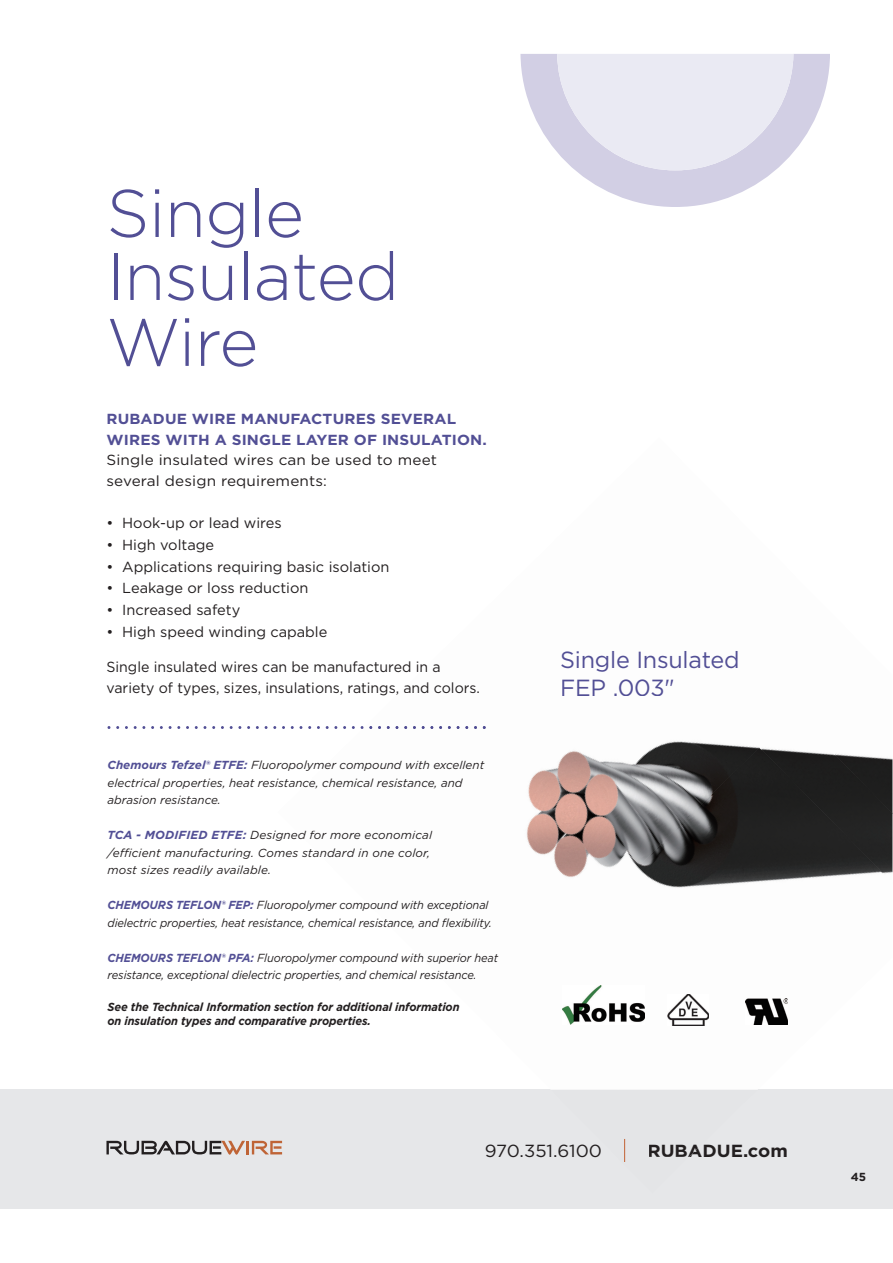
<style>
.page{position:relative;width:893px;height:1263px;background:#fff}
.page>*{position:absolute;margin:0;border:0;box-sizing:border-box;transform-origin:0 0}
.t1{font:300 67.05px/64.5px "Gotham";letter-spacing:-.01em;color:#524f95}
.t2{font:23.4px/28px "Gotham";letter-spacing:-.01em;color:#524f95}
.t3{font:17.55px "Gotham";color:#231f20;scale:1.05 1}
.t4{font:700 17.55px "Gotham";color:#231f20;scale:1.05 1}
.t5{font:14.55px/20.4px "Gotham";color:#231f20}
.t6{font:700 14.55px/20.4px "Gotham";letter-spacing:.01em;color:#524f95;scale:1.05 1}
.t7{font:14.55px/20.4px "Gotham";color:#231f20;scale:1.05 1}
.t8{font:italic 11.7px/17.5px "Gotham";letter-spacing:-.01em;color:#231f20;scale:.95 1}
.t9{font:italic 11.7px/17.5px "Gotham";letter-spacing:-.01em;color:#231f20}
.t10{font:italic 11.7px/17.5px "Gotham";letter-spacing:.01em;color:#231f20}
.t11{font:italic 700 11.7px/14px "Gotham";letter-spacing:-.01em;color:#231f20;scale:.95 1}
.t12{font:700 11.7px "Gotham";color:#231f20}
.s1{font-weight:700;color:#524f95}
.s2{font-weight:400;font-size:33px;color:#c26436}
</style>
<div class="page">
<svg style="left:520px;top:54px;width:310px;height:153px"></svg>
<svg style="left:557px;top:54px;width:236px;height:116px;background:#e5e4f0"></svg>
<div style="left:0;top:1090px;width:893px;height:119px;background:#e6e7e9"></div>
<svg style="left:106px;top:1141px;width:176px;height:14px"></svg>
<img style="left:760px;top:818px;width:133px;height:64px">
<img style="left:760px;top:749px;width:133px;height:69px">
<img style="left:526px;top:741px;width:234px;height:147px">
<img style="left:526px;top:741px;width:63px;height:38px">
<svg style="left:108px;top:726px;width:378px;height:3px"></svg>
<img style="left:562px;top:986px;width:82px;height:39px">
<img style="left:745px;top:999px;width:43px;height:26px">
<img style="left:668px;top:994px;width:41px;height:32px">
<h1 class="t1" style="left:106px;top:186px;width:294px">Single<br>Insulated<br>Wire</h1>
<p class="t6" style="left:106px;top:410px;width:364px">RUBADUE WIRE MANUFACTURES SEVERAL<br>WIRES WITH A SINGLE LAYER OF INSULATION.</p>
<p class="t7" style="left:106px;top:451px;width:316px">Single insulated wires can be used to meet several design requirements:</p>
<p class="t5" style="left:106px;top:514px;width:177px">• Hook-up or lead wires</p>
<p class="t5" style="left:106px;top:535px;width:109px">• High voltage</p>
<p class="t5" style="left:106px;top:557px;width:285px">• Applications requiring basic isolation</p>
<p class="t5" style="left:106px;top:579px;width:204px">• Leakage or loss reduction</p>
<p class="t5" style="left:106px;top:601px;width:135px">• Increased safety</p>
<p class="t5" style="left:106px;top:623px;width:222px">• High speed winding capable</p>
<p class="t5" style="left:106px;top:658px;width:375px">Single insulated wires can be manufactured in a variety of types, sizes, insulations, ratings, and colors.</p>
<p class="t9" style="left:108px;top:757px;width:378px"><span class="s1">Chemours Tefzel® ETFE:</span> Fluoropolymer compound with excellent electrical properties, heat resistance, chemical resistance, and abrasion resistance.</p>
<p class="t10" style="left:108px;top:827px;width:326px"><span class="s1">TCA - MODIFIED ETFE:</span> Designed for more economical /efficient manufacturing. Comes standard in one color, most sizes readily available.</p>
<p class="t8" style="left:108px;top:897px;width:406px"><span class="s1">CHEMOURS TEFLON® FEP:</span> Fluoropolymer compound with exceptional dielectric properties, heat resistance, chemical resistance, and flexibility.</p>
<p class="t8" style="left:108px;top:950px;width:413px"><span class="s1">CHEMOURS TEFLON® PFA:</span> Fluoropolymer compound with superior heat resistance, exceptional dielectric properties, and chemical resistance.</p>
<p class="t11" style="left:108px;top:1000px;width:372px">See the Technical Information section for additional information on insulation types and comparative properties.</p>
<h2 class="t2" style="left:560px;top:647px;width:181px">Single Insulated<br>FEP .003"</h2>
<h3 class="t3" style="left:485px;top:1144px;width:113px">970.351.6100</h3>
<h3 class="t4" style="left:622px;top:1144px;width:159px"><span class="s2">I</span> RUBADUE.com</h3>
<p class="t12" style="left:851px;top:1173px;width:17px">45</p>
</div>
